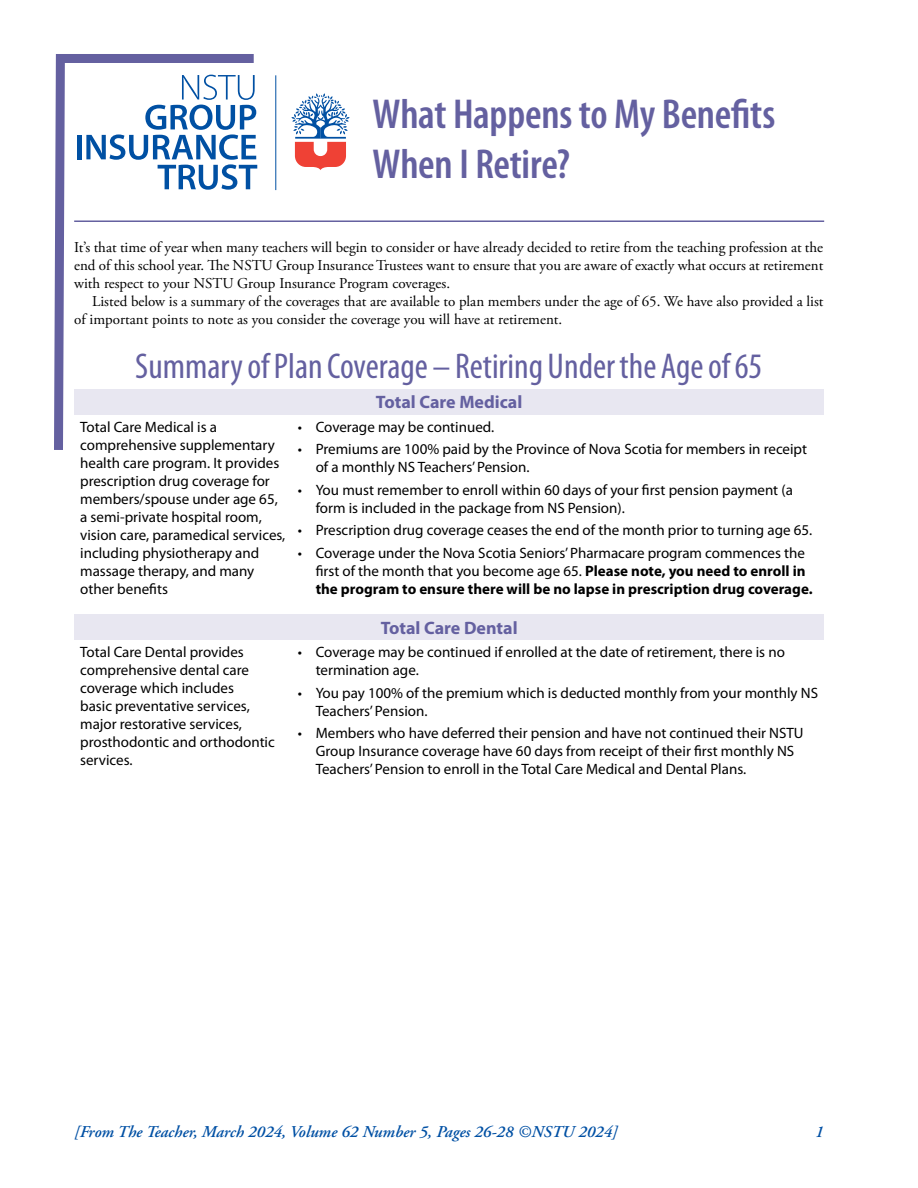
<style>
.page{position:relative;width:918px;height:1188px;background:#fff}
.page>*{position:absolute;margin:0;border:0;box-sizing:border-box;transform-origin:0 0}
.t1{font:600 condensed 42px/50.4px "Myriad Pro";letter-spacing:-.005em;color:#6460a0}
.t2{font:condensed 36px "Myriad Pro";color:#6460a0}
.t3{font:700 18px "Myriad Pro";color:#6460a0}
.t4{font:italic 600 16.5px "Adobe Garamond";color:#0050a4}
.t5{font:15px/18px "Myriad Pro";color:#000}
.copy_first_paragraph{font:15px/18px "Adobe Garamond Pro";color:#000;text-align:justify}
.copy{font:15px/18px "Adobe Garamond Pro";color:#000}
.s1{font-weight:700}
</style>
<div class="page">
<svg style="left:54px;top:54px;width:209px;height:396px"></svg>
<div style="left:77px;top:135px;width:5px;height:24px;background:#0050a3"></div>
<svg style="left:86px;top:75px;width:171px;height:115px"></svg>
<hr style="left:275px;top:75px;width:1px;height:115px;background:#0050a3">
<svg style="left:291px;top:93px;width:59px;height:77px"></svg>
<hr style="left:74px;top:220px;width:750px;height:2px;background:#6460a0">
<div style="left:74px;top:389px;width:750px;height:25px;background:#e8e7f1"></div>
<div style="left:74px;top:615px;width:750px;height:25px;background:#e8e7f1"></div>
<p class="t1" style="left:373px;top:89px;width:404px">What Happens to My Benefits<br>When I Retire?</p>
<p class="copy_first_paragraph" style="left:74px;top:239px;width:751px">It’s that time of year when many teachers will begin to consider or have already decided to retire from the teaching profession at the end of this school year. The NSTU Group Insurance Trustees want to ensure that you are aware of exactly what occurs at retirement with respect to your NSTU Group Insurance Program coverages.</p>
<p class="copy" style="left:74px;top:293px;width:751px;text-indent:18px">Listed below is a summary of the coverages that are available to plan members under the age of 65. We have also provided a list of important points to note as you consider the coverage you will have at retirement.</p>
<p class="t2" style="left:135px;top:347px;width:629px">Summary of Plan Coverage – Retiring Under the Age of 65</p>
<p class="t3" style="left:376px;top:392px;width:148px">Total Care Medical</p>
<p class="t5" style="left:80px;top:418px;width:207px">Total Care Medical is a comprehensive supplementary health care program. It provides prescription drug coverage for members/spouse under age 65, a semi-private hospital room, vision care, paramedical services, including physiotherapy and massage therapy, and many other benefits</p>
<p class="t5" style="left:298px;top:418px;width:198px">• Coverage may be continued.</p>
<p class="t5" style="left:316px;top:440px;width:493px;text-indent:-18px">• Premiums are 100% paid by the Province of Nova Scotia for members in receipt of a monthly NS Teachers’Pension.</p>
<p class="t5" style="left:316px;top:481px;width:479px;text-indent:-18px">• You must remember to enroll within 60 days of your first pension payment (a form is included in the package from NS Pension).</p>
<p class="t5" style="left:298px;top:521px;width:516px">• Prescription drug coverage ceases the end of the month prior to turning age 65.</p>
<p class="t5" style="left:316px;top:544px;width:498px;text-indent:-18px">• Coverage under the Nova Scotia Seniors’Pharmacare program commences the first of the month that you become age 65. <span class="s1">Please note, you need to enroll in the program to ensure there will be no lapse in prescription drug coverage.</span></p>
<p class="t3" style="left:381px;top:618px;width:138px">Total Care Dental</p>
<p class="t5" style="left:80px;top:644px;width:196px">Total Care Dental provides comprehensive dental care coverage which includes<br>basic preventative services, major restorative services, prosthodontic and orthodontic services.</p>
<p class="t5" style="left:316px;top:644px;width:471px;text-indent:-18px">• Coverage may be continued if enrolled at the date of retirement, there is no termination age.</p>
<p class="t5" style="left:316px;top:684px;width:504px;text-indent:-18px">• You pay 100% of the premium which is deducted monthly from your monthly NS<br>Teachers’Pension.</p>
<p class="t5" style="left:316px;top:725px;width:490px;text-indent:-18px">• Members who have deferred their pension and have not continued their NSTU<br>Group Insurance coverage have 60 days from receipt of their first monthly NS<br>Teachers’Pension to enroll in the Total Care Medical and Dental Plans.</p>
<p class="t4" style="left:74px;top:1122px;width:545px">[From The Teacher, March 2024, Volume 62 Number 5, Pages 26-28 ©NSTU 2024]</p>
<p class="t4" style="left:815px;top:1122px;width:10px">1</p>
</div>
